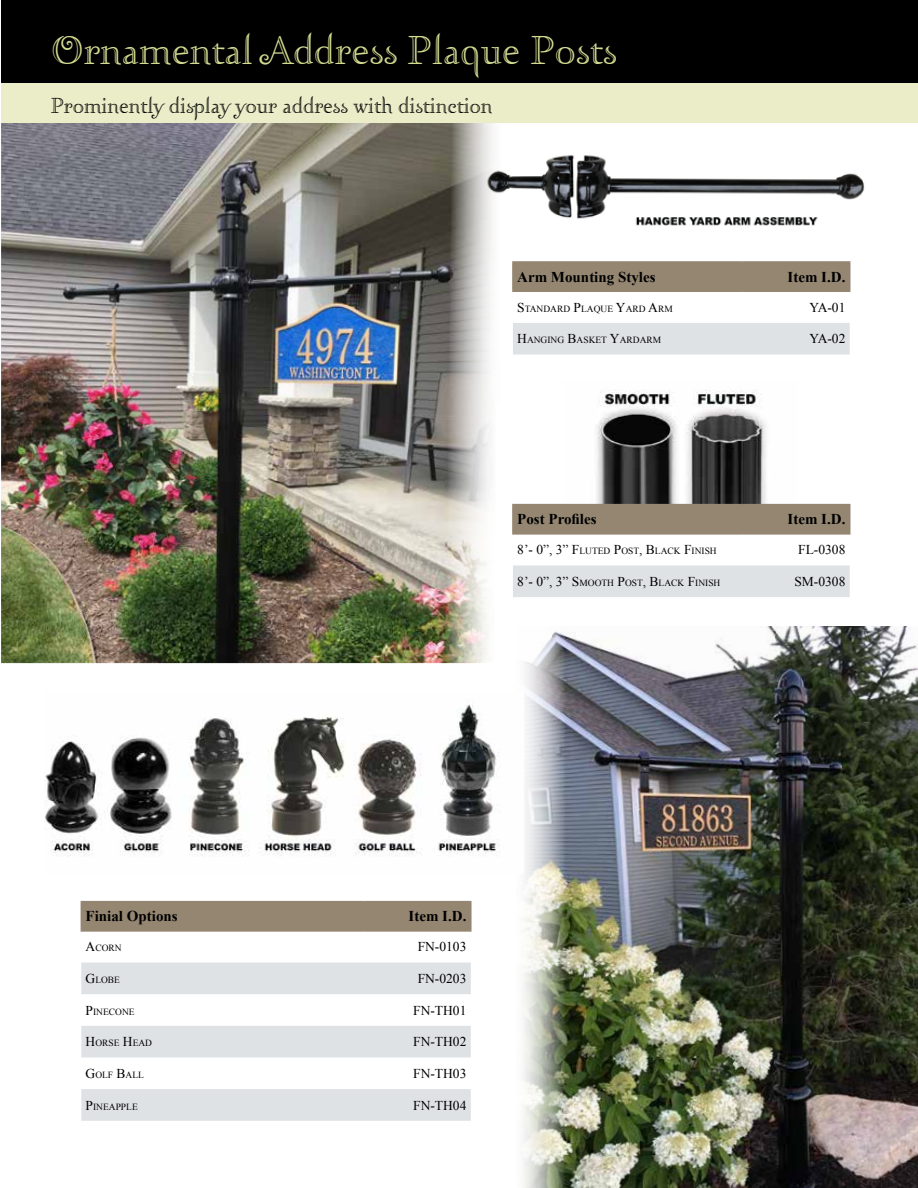
<style>
.page{position:relative;width:918px;height:1188px;background:#fff}
.page>*{position:absolute;margin:0;border:0;box-sizing:border-box;transform-origin:0 0}
.t1{font:39px "Zephyr Openface";color:#d4db90}
.t2{font:21px "Zephyr Openface";color:#000}
.t3{font:700 15px "Times New Roman";color:#000}
.t4{font:13.5px "Times New Roman";color:#000}
.t5{font:9.45px "Times New Roman";color:#000}
.s1{font-size:13.5px}
</style>
<div class="page">
<img style="left:505px;top:155px;width:360px;height:112px">
<img style="left:1px;top:123px;width:504px;height:540px">
<div style="left:1px;top:82px;width:917px;height:41px;background:#eaedc8"></div>
<div style="left:1px;top:0;width:917px;height:82px;background:#000"></div>
<div style="left:513px;top:323px;width:337px;height:32px;background:#dee2e5"></div>
<hr style="left:512px;top:261px;width:230px;height:2px;background:#948671">
<hr style="left:512px;top:263px;width:2px;height:27px;background:#948671">
<hr style="left:512px;top:290px;width:230px;height:2px;background:#948671">
<hr style="left:742px;top:261px;width:108px;height:2px;background:#948671">
<div style="left:514px;top:263px;width:336px;height:27px;background:#948671"></div>
<hr style="left:742px;top:290px;width:108px;height:2px;background:#948671">
<img style="left:524px;top:626px;width:394px;height:562px">
<img style="left:44px;top:703px;width:456px;height:154px">
<img style="left:563px;top:390px;width:234px;height:114px">
<div style="left:513px;top:566px;width:337px;height:31px;background:#dee2e5"></div>
<hr style="left:512px;top:504px;width:230px;height:1px;background:#948671">
<hr style="left:512px;top:505px;width:2px;height:28px;background:#948671">
<hr style="left:512px;top:533px;width:230px;height:2px;background:#948671">
<hr style="left:742px;top:504px;width:108px;height:1px;background:#948671">
<div style="left:514px;top:505px;width:336px;height:28px;background:#948671"></div>
<hr style="left:742px;top:533px;width:108px;height:2px;background:#948671">
<svg style="left:81px;top:963px;width:390px;height:158px;fill:#dee2e5"></svg>
<hr style="left:81px;top:901px;width:283px;height:1px;background:#948671">
<hr style="left:81px;top:930px;width:283px;height:2px;background:#948671">
<hr style="left:364px;top:901px;width:108px;height:1px;background:#948671">
<div style="left:81px;top:902px;width:389px;height:28px;background:#948671"></div>
<hr style="left:470px;top:902px;width:2px;height:28px;background:#948671">
<hr style="left:364px;top:930px;width:108px;height:2px;background:#948671">
<h1 class="t1" style="left:51px;top:25px;width:567px">Ornamental Address Plaque Posts</h1>
<h2 class="t2" style="left:51px;top:92px;width:443px">Prominently display your address with distinction</h2>
<h3 class="t3" style="left:517px;top:266px;width:140px">Arm Mounting Styles</h3>
<h3 class="t3" style="left:788px;top:266px;width:59px">Item I.D.</h3>
<p class="t5" style="left:517px;top:302px;width:157px"><span class="s1">S</span>TANDARD <span class="s1">P</span>LAQUE <span class="s1">Y</span>ARD <span class="s1">A</span>RM</p>
<h3 class="t4" style="left:809px;top:298px;width:37px">YA-01</h3>
<p class="t5" style="left:517px;top:334px;width:145px"><span class="s1">H</span>ANGING <span class="s1">B</span>ASKET <span class="s1">Y</span>ARDARM</p>
<h3 class="t4" style="left:809px;top:330px;width:37px">YA-02</h3>
<h3 class="t3" style="left:517px;top:509px;width:81px">Post Profiles</h3>
<h3 class="t3" style="left:788px;top:509px;width:59px">Item I.D.</h3>
<p class="t5" style="left:517px;top:545px;width:195px"><span class="s1">8’- 0”, 3” F</span>LUTED <span class="s1">P</span>OST<span class="s1">, B</span>LACK <span class="s1">F</span>INISH</p>
<h3 class="t4" style="left:798px;top:541px;width:49px">FL-0308</h3>
<p class="t5" style="left:517px;top:576px;width:198px"><span class="s1">8’- 0”, 3” S</span>MOOTH <span class="s1">P</span>OST<span class="s1">, B</span>LACK <span class="s1">F</span>INISH</p>
<h3 class="t4" style="left:794px;top:572px;width:53px">SM-0308</h3>
<h3 class="t3" style="left:86px;top:906px;width:94px">Finial Options</h3>
<h3 class="t3" style="left:409px;top:906px;width:59px">Item I.D.</h3>
<p class="t5" style="left:86px;top:942px;width:38px"><span class="s1">A</span>CORN</p>
<h3 class="t4" style="left:418px;top:938px;width:50px">FN-0103</h3>
<p class="t5" style="left:86px;top:974px;width:36px"><span class="s1">G</span>LOBE</p>
<h3 class="t4" style="left:418px;top:969px;width:50px">FN-0203</h3>
<p class="t5" style="left:86px;top:1005px;width:50px"><span class="s1">P</span>INECONE</p>
<h3 class="t4" style="left:413px;top:1001px;width:55px">FN-TH01</h3>
<p class="t5" style="left:86px;top:1037px;width:68px"><span class="s1">H</span>ORSE <span class="s1">H</span>EAD</p>
<h3 class="t4" style="left:413px;top:1033px;width:55px">FN-TH02</h3>
<p class="t5" style="left:86px;top:1068px;width:60px"><span class="s1">G</span>OLF <span class="s1">B</span>ALL</p>
<h3 class="t4" style="left:413px;top:1064px;width:55px">FN-TH03</h3>
<p class="t5" style="left:86px;top:1100px;width:54px"><span class="s1">P</span>INEAPPLE</p>
<h3 class="t4" style="left:413px;top:1096px;width:55px">FN-TH04</h3>
</div>
